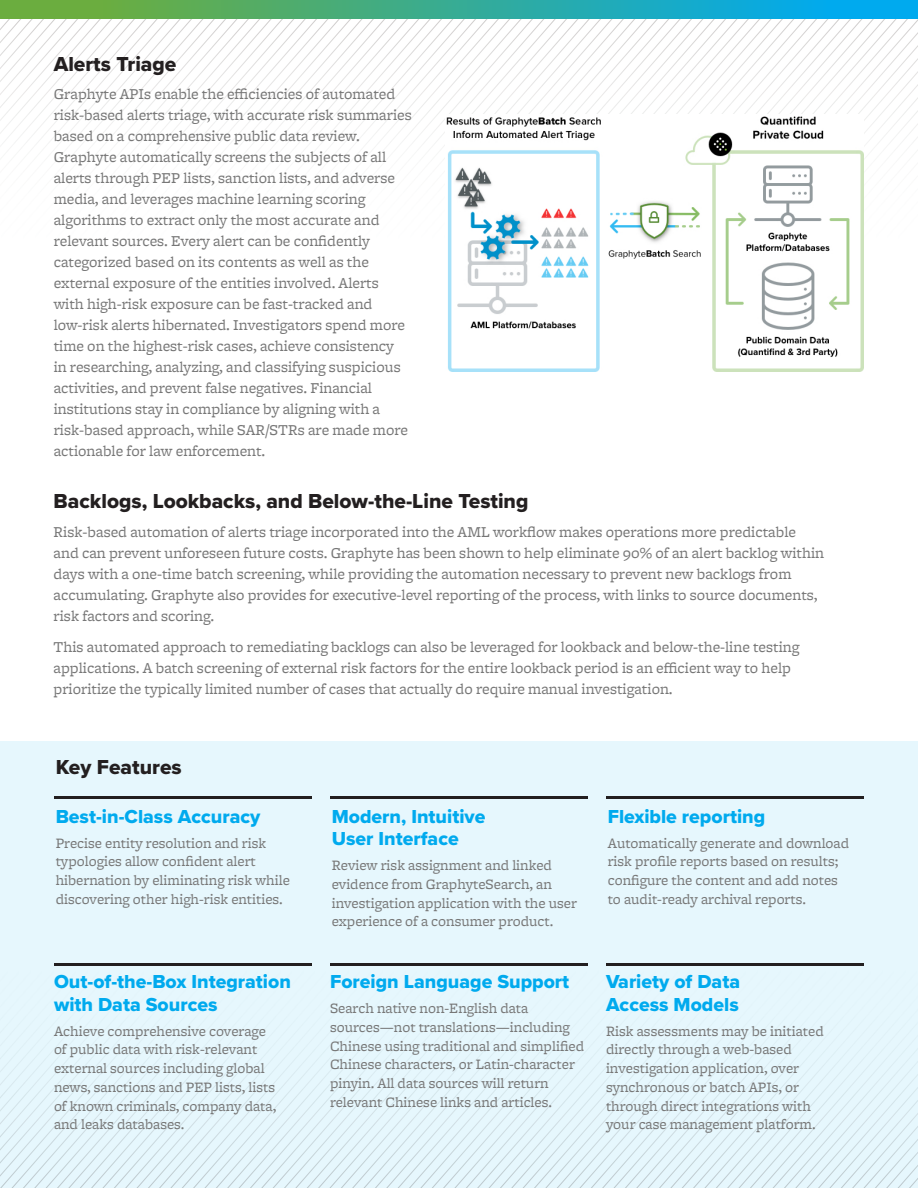
<style>
.page{position:relative;width:918px;height:1188px;background:#fff}
.page>*{position:absolute;margin:0;border:0;box-sizing:border-box;transform-origin:0 0}
.t1{font:21px "Proxima Nova Extrabld";color:#231f20}
.t2{font:19.5px/22.5px "Proxima Nova Extrabld";color:#0ae}
.t3{font:15.75px/21px "Freight Micro";color:#777}
.t4{font:15px/18.8px "Freight Micro";color:#777}
</style>
<div class="page">
<svg style="left:742px;top:19px;width:176px;height:125px"></svg>
<svg style="left:0;top:19px;width:170px;height:125px"></svg>
<div style="left:0;top:0;width:918px;height:19px;background:linear-gradient(to right,#75ad2e,#00aafc)"></div>
<img style="left:446px;top:114px;width:418px;height:258px">
<div style="left:0;top:741px;width:918px;height:447px;background:#e6f7fd"></div>
<hr style="left:54px;top:796px;width:258px;height:3px;background:#231f20">
<hr style="left:330px;top:796px;width:258px;height:3px;background:#231f20">
<hr style="left:606px;top:796px;width:258px;height:3px;background:#231f20">
<hr style="left:54px;top:963px;width:258px;height:3px;background:#231f20">
<hr style="left:330px;top:963px;width:258px;height:3px;background:#231f20">
<hr style="left:606px;top:963px;width:258px;height:3px;background:#231f20">
<p class="t1" style="left:54px;top:48px;width:124px">Alerts Triage</p>
<p class="t3" style="left:54px;top:84px;width:360px">Graphyte APIs enable the efficiencies of automated risk-based alerts triage, with accurate risk summaries based on a comprehensive public data review.<br>Graphyte automatically screens the subjects of all alerts through PEP lists, sanction lists, and adverse media, and leverages machine learning scoring algorithms to extract only the most accurate and relevant sources. Every alert can be confidently categorized based on its contents as well as the external exposure of the entities involved. Alerts with high-risk exposure can be fast-tracked and low-risk alerts hibernated. Investigators spend more time on the highest-risk cases, achieve consistency<br>in researching, analyzing, and classifying suspicious activities, and prevent false negatives. Financial institutions stay in compliance by aligning with a risk-based approach, while SAR/STRs are made more actionable for law enforcement.</p>
<p class="t1" style="left:54px;top:486px;width:476px">Backlogs, Lookbacks, and Below-the-Line Testing</p>
<p class="t3" style="left:54px;top:522px;width:772px">Risk-based automation of alerts triage incorporated into the AML workflow makes operations more predictable and can prevent unforeseen future costs. Graphyte has been shown to help eliminate 90% of an alert backlog within days with a one-time batch screening, while providing the automation necessary to prevent new backlogs from accumulating. Graphyte also provides for executive-level reporting of the process, with links to source documents, risk factors and scoring.</p>
<p class="t3" style="left:54px;top:637px;width:747px">This automated approach to remediating backlogs can also be leveraged for lookback and below-the-line testing applications. A batch screening of external risk factors for the entire lookback period is an efficient way to help prioritize the typically limited number of cases that actually do require manual investigation.</p>
<p class="t1" style="left:56px;top:752px;width:127px">Key Features</p>
<p class="t2" style="left:56px;top:805px;width:206px">Best-in-Class Accuracy</p>
<p class="t4" style="left:56px;top:834px;width:236px">Precise entity resolution and risk typologies allow confident alert hibernation by eliminating risk while discovering other high-risk entities.</p>
<p class="t2" style="left:54px;top:970px;width:238px">Out-of-the-Box Integration with Data Sources</p>
<p class="t4" style="left:54px;top:1022px;width:224px">Achieve comprehensive coverage of public data with risk-relevant external sources including global news, sanctions and PEP lists, lists of known criminals, company data, and leaks databases.</p>
<p class="t2" style="left:332px;top:805px;width:155px">Modern, Intuitive<br>User Interface</p>
<p class="t4" style="left:332px;top:857px;width:247px">Review risk assignment and linked evidence from GraphyteSearch, an investigation application with the user experience of a consumer product.</p>
<p class="t2" style="left:330px;top:970px;width:241px">Foreign Language Support</p>
<p class="t4" style="left:330px;top:999px;width:256px">Search native non-English data sources—not translations—including Chinese using traditional and simplified Chinese characters, or Latin-character pinyin. All data sources will return relevant Chinese links and articles.</p>
<p class="t2" style="left:608px;top:805px;width:159px">Flexible reporting</p>
<p class="t4" style="left:608px;top:834px;width:243px">Automatically generate and download risk profile reports based on results; configure the content and add notes to audit-ready archival reports.</p>
<p class="t2" style="left:606px;top:970px;width:136px">Variety of Data<br>Access Models</p>
<p class="t4" style="left:606px;top:1022px;width:219px">Risk assessments may be initiated directly through a web-based investigation application, over synchronous or batch APIs, or through direct integrations with your case management platform.</p>
</div>
